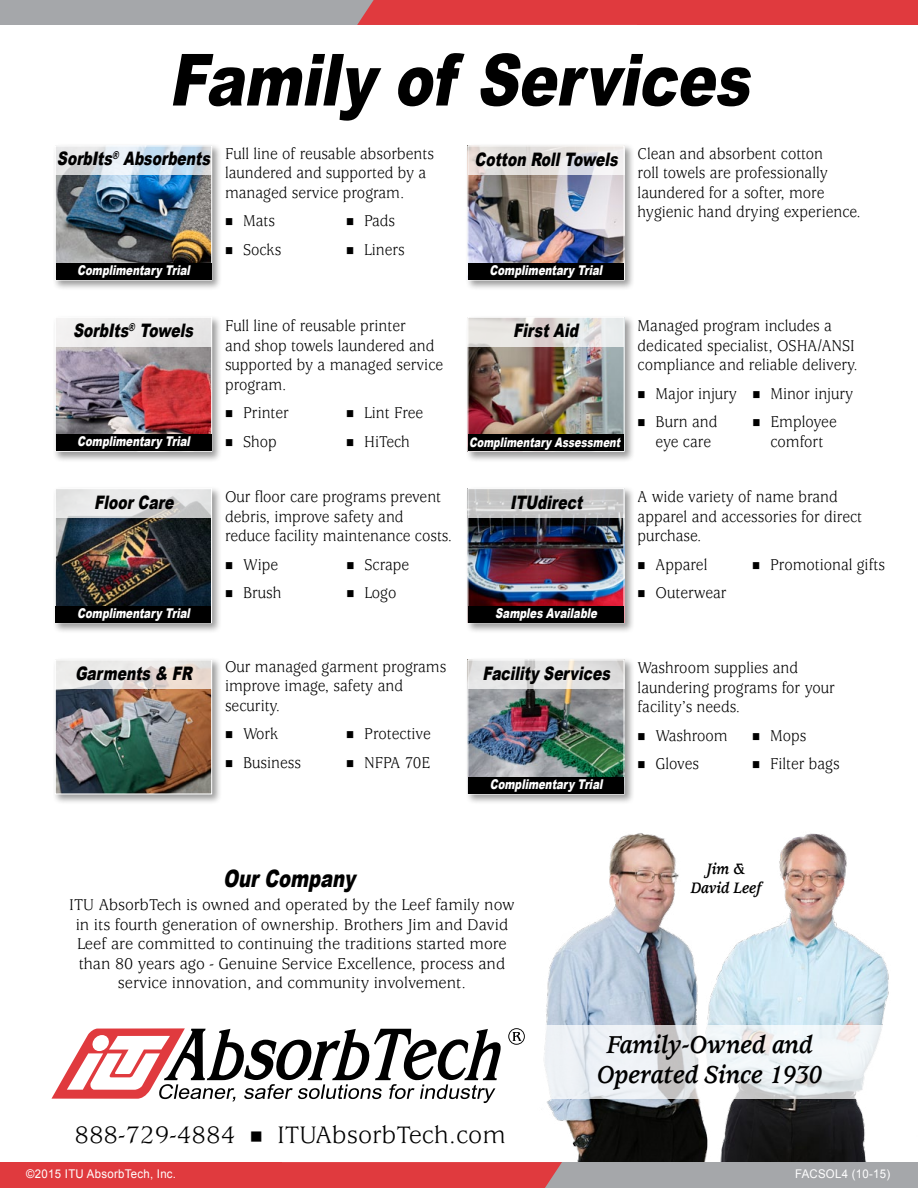
<style>
.page{position:relative;width:918px;height:1188px;background:#fff}
.page>*{position:absolute;margin:0;border:0;box-sizing:border-box;transform-origin:0 0}
.t1{font:italic 900 72px "Arial";color:#000;scale:.8 1}
.t2{font:italic 700 27px/30px "Usherwood Std";color:#000;text-align:center;scale:.9 1}
.t3{font:26.25px "Usherwood Std";color:#000}
.t4{font:italic 900 24px "Arial";color:#000;scale:.75 1}
.t5{font:italic 900 18.6px "Arial";color:#000;scale:.75 1}
.t6{font:17.25px/19.5px "Usherwood Std";color:#000;scale:.9 1}
.t7{font:17.25px/19.5px "Usherwood Std";color:#000;text-align:center;scale:.95 1}
.t8{font:italic 700 16.65px/19.8px "Usherwood Std";color:#000;text-align:center;scale:.9 1}
.t9{font:italic 900 13.5px "Arial";color:#fff;scale:.75 1}
.t10{font:italic 900 13.2px "Arial";color:#fff;scale:.75 1}
.t11{font:12px "Arial";letter-spacing:.025em;color:#fff;scale:.95 1}
</style>
<div class="page">
<div style="left:500px;top:1162px;width:418px;height:26px;background:#a5a7aa"></div>
<div style="left:0;top:1162px;width:282px;height:26px;background:#e03a3e"></div>
<div style="left:282px;top:1162px;width:280px;height:26px;background:#e03a3e"></div>
<img style="left:546px;top:833px;width:343px;height:329px">
<div style="left:53px;top:144px;width:169px;height:147px;background:#000;opacity:.4"></div>
<img style="left:57px;top:175px;width:153px;height:88px">
<div style="left:55px;top:145px;width:157px;height:136px;border:1px solid #fff"></div>
<svg style="left:55px;top:145px;width:157px;height:30px;background:#d8e3eb"></svg>
<div style="left:53px;top:315px;width:169px;height:148px;background:#000;opacity:.4"></div>
<img style="left:57px;top:346px;width:153px;height:89px">
<div style="left:55px;top:317px;width:157px;height:135px;border:1px solid #fff"></div>
<div style="left:55px;top:317px;width:157px;height:29px;background:#edecec"></div>
<div style="left:53px;top:486px;width:169px;height:148px;background:#000;opacity:.4"></div>
<img style="left:57px;top:518px;width:153px;height:88px">
<div style="left:55px;top:488px;width:157px;height:135px;border:1px solid #fff"></div>
<svg style="left:56px;top:488px;width:156px;height:30px;background:#e0e1e1"></svg>
<div style="left:465px;top:144px;width:170px;height:147px;background:#000;opacity:.4"></div>
<img style="left:469px;top:175px;width:154px;height:88px">
<div style="left:467px;top:145px;width:158px;height:136px;border:1px solid #fff"></div>
<svg style="left:468px;top:145px;width:156px;height:30px;fill:#e5e1e0"></svg>
<div style="left:53px;top:658px;width:169px;height:147px;background:#000;opacity:.4"></div>
<img style="left:57px;top:689px;width:153px;height:103px">
<div style="left:55px;top:659px;width:157px;height:135px;border:1px solid #fff"></div>
<svg style="left:55px;top:659px;width:157px;height:30px;background:#e8e3df"></svg>
<div style="left:465px;top:315px;width:170px;height:148px;background:#000;opacity:.4"></div>
<img style="left:469px;top:346px;width:154px;height:89px">
<div style="left:467px;top:317px;width:158px;height:135px;border:1px solid #fff"></div>
<svg style="left:467px;top:317px;width:157px;height:29px;background:#e4e2e0"></svg>
<div style="left:465px;top:658px;width:170px;height:147px;background:#000;opacity:.4"></div>
<img style="left:469px;top:689px;width:154px;height:88px">
<div style="left:467px;top:659px;width:158px;height:135px;border:1px solid #fff"></div>
<svg style="left:468px;top:659px;width:156px;height:30px;background:#e3e2e2"></svg>
<div style="left:465px;top:486px;width:170px;height:148px;background:#000;opacity:.4"></div>
<img style="left:469px;top:518px;width:154px;height:88px">
<div style="left:467px;top:488px;width:158px;height:135px;border:1px solid #fff"></div>
<svg style="left:468px;top:488px;width:156px;height:30px;background:#cacacb"></svg>
<div style="left:56px;top:263px;width:155px;height:16px;background:#000"></div>
<svg style="left:508px;top:1028px;width:17px;height:17px"></svg>
<svg style="left:51px;top:1028px;width:450px;height:75px"></svg>
<svg style="left:544px;top:1025px;width:345px;height:73px;fill:#eff2f6"></svg>
<div style="left:56px;top:435px;width:155px;height:16px;background:#000"></div>
<div style="left:56px;top:606px;width:155px;height:16px;background:#000"></div>
<div style="left:468px;top:777px;width:156px;height:17px;background:#000"></div>
<div style="left:468px;top:606px;width:156px;height:16px;background:#000"></div>
<div style="left:468px;top:435px;width:156px;height:16px;background:#000"></div>
<div style="left:468px;top:263px;width:156px;height:16px;background:#000"></div>
<div style="left:0;top:0;width:419px;height:25px;background:#a5a7aa"></div>
<div style="left:357px;top:0;width:561px;height:25px;background:#e03a3e"></div>
<h1 class="t1" style="left:169px;top:28px;width:749px">Family of Services</h1>
<p class="t5" style="left:57px;top:145px;width:212px">SorbIts<sup>®</sup> Absorbents</p>
<p class="t6" style="left:225px;top:144px;width:234px">Full line of reusable absorbents laundered and supported by a managed service program.</p>
<p class="t6" style="left:243px;top:207px;width:44px;line-height:28.5px">Mats<br>Socks</p>
<p class="t6" style="left:638px;top:144px;width:249px">Clean and absorbent cotton<br>roll towels are professionally laundered for a softer, more hygienic hand drying experience.</p>
<p class="t5" style="left:475px;top:146px;width:199px">Cotton RollTowels</p>
<p class="t6" style="left:364px;top:207px;width:47px;line-height:28.5px">Pads<br>Liners</p>
<p class="t9" style="left:77px;top:260px;width:156px">Complimentary Trial</p>
<p class="t9" style="left:490px;top:260px;width:156px">Complimentary Trial</p>
<p class="t5" style="left:73px;top:317px;width:167px">SorbIts<sup>®</sup> Towels</p>
<p class="t9" style="left:77px;top:432px;width:156px">Complimentary Trial</p>
<p class="t5" style="left:94px;top:488px;width:113px">FloorCare</p>
<p class="t6" style="left:225px;top:317px;width:244px">Full line of reusable printer<br>and shop towels laundered and supported by a managed service program.</p>
<p class="t6" style="left:243px;top:399px;width:53px;line-height:28.5px">Printer<br>Shop</p>
<p class="t6" style="left:225px;top:488px;width:254px">Our floor care programs prevent debris, improve safety and reduce facility maintenance costs.</p>
<p class="t6" style="left:243px;top:551px;width:44px;line-height:28.5px">Wipe<br>Brush</p>
<p class="t6" style="left:364px;top:399px;width:67px;line-height:28.5px">Lint Free<br>HiTech</p>
<p class="t6" style="left:364px;top:551px;width:51px;line-height:28.5px">Scrape<br>Logo</p>
<p class="t5" style="left:513px;top:317px;width:94px">FirstAid</p>
<p class="t10" style="left:469px;top:432px;width:207px">Complimentary Assessment</p>
<p class="t5" style="left:510px;top:488px;width:104px">ITUdirect</p>
<p class="t6" style="left:638px;top:317px;width:246px">Managed program includes a dedicated specialist, OSHA/ANSI compliance and reliable delivery.</p>
<p class="t6" style="left:656px;top:380px;width:92px;line-height:28.5px">Major injury<br>Burn and</p>
<p class="t6" style="left:656px;top:432px;width:63px">eye care</p>
<p class="t6" style="left:638px;top:488px;width:251px">A wide variety of name brand apparel and accessories for direct purchase.</p>
<p class="t6" style="left:656px;top:551px;width:80px;line-height:28.5px">Apparel<br>Outerwear</p>
<p class="t6" style="left:770px;top:380px;width:93px;line-height:28.5px">Minor injury<br>Employee</p>
<p class="t6" style="left:770px;top:432px;width:60px">comfort</p>
<p class="t6" style="left:770px;top:555px;width:129px">Promotional gifts</p>
<p class="t9" style="left:77px;top:603px;width:156px">Complimentary Trial</p>
<p class="t9" style="left:495px;top:603px;width:142px">Samples Available</p>
<p class="t5" style="left:75px;top:660px;width:164px">Garments &amp; FR</p>
<p class="t6" style="left:225px;top:657px;width:247px">Our managed garment programs improve image, safety and security.</p>
<p class="t6" style="left:243px;top:720px;width:66px;line-height:28.5px">Work<br>Business</p>
<p class="t6" style="left:638px;top:659px;width:221px">Washroom supplies and laundering programs for your facility’s needs.</p>
<p class="t6" style="left:656px;top:722px;width:82px;line-height:28.5px">Washroom<br>Gloves</p>
<p class="t5" style="left:482px;top:660px;width:178px">Facility Services</p>
<p class="t6" style="left:364px;top:720px;width:76px;line-height:28.5px">Protective<br>NFPA 70E</p>
<p class="t6" style="left:770px;top:722px;width:79px;line-height:28.5px">Mops<br>Filter bags</p>
<p class="t9" style="left:490px;top:775px;width:156px">Complimentary Trial</p>
<h3 class="t4" style="left:223px;top:861px;width:185px">OurCompany</h3>
<p class="t7" style="left:69px;top:896px;width:470px">ITU AbsorbTech is owned and operated by the Leef family now in its fourth generation of ownership. Brothers Jim and David Leef are committed to continuing the traditions started more than 80 years ago - Genuine Service Excellence, process and service innovation, and community involvement.</p>
<h3 class="t3" style="left:74px;top:1121px;width:433px">888-729-4884 ■ ITUAbsorbTech.com</h3>
<p class="t8" style="left:691px;top:859px;width:80px">Jim &amp;<br>David Leef</p>
<h2 class="t2" style="left:597px;top:1031px;width:251px">Family-Owned and<br>Operated Since 1930</h2>
<p class="t11" style="left:26px;top:1166px;width:159px">©2015 ITU AbsorbTech, Inc.</p>
<p class="t11" style="left:795px;top:1166px;width:102px">FACSOL4 (10-15)</p>
</div>
